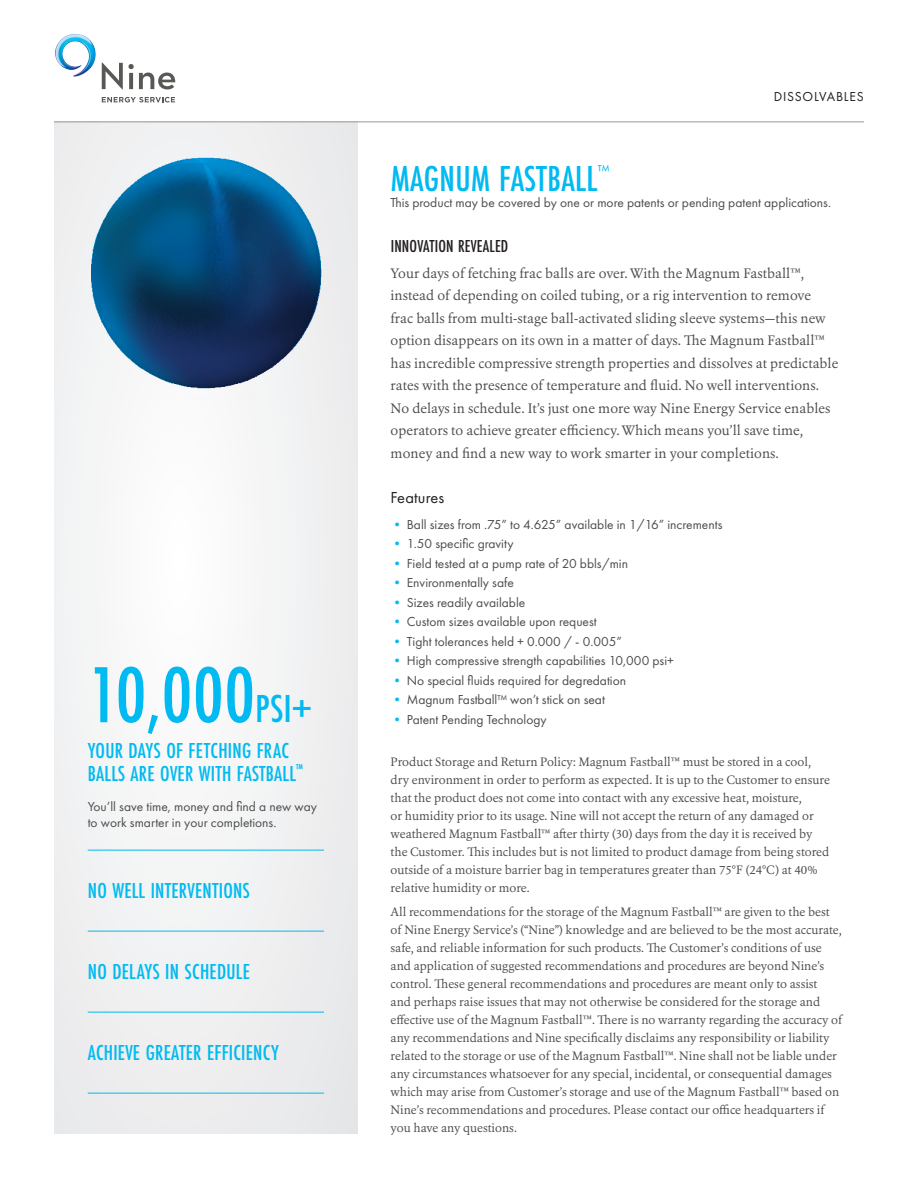
<style>
.page{position:relative;width:918px;height:1188px;background:#fff}
.page>*{position:absolute;margin:0;border:0;box-sizing:border-box;transform-origin:0 0}
.Header__25_24{font:500 82.5px "Futura PT Cond";color:#00baf1}
.Header__25_24-2{font:500 37.5px "Futura PT Cond";letter-spacing:.01em;color:#00baf1}
.Header_3__16_18{font:500 22.5px "Futura PT Cond";letter-spacing:.01em;color:#00baf1}
.Header__25_24-3{font:500 22.5px/22.5px "Futura PT Cond";letter-spacing:.01em;color:#00baf1}
.Subhead{font:500 18px "Futura PT Cond";letter-spacing:.01em;color:#231f20}
.Subhead_Small{font:16.5px "Futura PT";letter-spacing:.01em;color:#231f20}
.Header__25_24-4{font:16.5px "Futura PT";color:#00baf1}
.Body_Copy{font:13.5px/22.5px "Erato";letter-spacing:.005em;color:#4b4c4d}
.Header__25_24-5{font:13.5px "Futura PT";color:#4b4c4d}
.Description__Futura{font:13.5px/16.5px "Futura PT";color:#4b4c4d}
.Category_Label{font:13.5px "Futura PT";letter-spacing:.06em;color:#231f20}
.Body_Small{font:12px/18px "Erato";color:#4b4c4d}
.s1{font-size:40.5px}
.s2{color:#00baf1}
</style>
<div class="page">
<div style="left:54px;top:122px;width:304px;height:1012px;background:#f1f2f3"></div>
<hr style="left:88px;top:850px;width:236px;height:1px;background:#00baf1">
<hr style="left:88px;top:931px;width:236px;height:1px;background:#00baf1">
<hr style="left:88px;top:1012px;width:236px;height:1px;background:#00baf1">
<hr style="left:88px;top:1093px;width:236px;height:1px;background:#00baf1">
<hr style="left:54px;top:121px;width:810px;height:1px;background:#939598">
<img style="left:91px;top:157px;width:231px;height:232px">
<svg style="left:102px;top:63px;width:21px;height:26px"></svg>
<svg style="left:129px;top:64px;width:47px;height:25px"></svg>
<svg style="left:102px;top:97px;width:73px;height:5px"></svg>
<img style="left:55px;top:34px;width:41px;height:43px">
<p class="Header__25_24" style="left:88px;top:646px;width:226px">10,000<span class="s1">PSI+</span></p>
<p class="Header__25_24-3" style="left:88px;top:739px;width:216px">YOUR DAYS OF FETCHING FRAC<br>BALLS ARE OVER WITH FASTBALL<sup>™</sup></p>
<p class="Description__Futura" style="left:88px;top:798px;width:231px">You’ll save time, money and find a new way to work smarter in your completions.</p>
<p class="Header_3__16_18" style="left:88px;top:877px;width:164px">NO WELL INTERVENTIONS</p>
<p class="Header_3__16_18" style="left:88px;top:958px;width:164px">NO DELAYS IN SCHEDULE</p>
<p class="Header_3__16_18" style="left:88px;top:1039px;width:192px">ACHIEVE GREATER EFFICIENCY</p>
<p class="Category_Label" style="left:774px;top:89px;width:92px">DISSOLVABLES</p>
<p class="Header__25_24-2" style="left:391px;top:156px;width:208px">MAGNUM FASTBALL</p>
<p class="Header__25_24-4" style="left:598px;top:161px;width:13px">™</p>
<p class="Header__25_24-5" style="left:391px;top:195px;width:442px">This product may be covered by one or more patents or pending patent applications.</p>
<p class="Subhead" style="left:391px;top:235px;width:119px">INNOVATION REVEALED</p>
<p class="Body_Copy" style="left:391px;top:262px;width:449px">Your days of fetching frac balls are over. With the Magnum Fastball™, instead of depending on coiled tubing, or a rig intervention to remove<br>frac balls from multi-stage ball-activated sliding sleeve systems—this new option disappears on its own in a matter of days. The Magnum Fastball™ has incredible compressive strength properties and dissolves at predictable rates with the presence of temperature and fluid. No well interventions.<br>No delays in schedule. It’s just one more way Nine Energy Service enables operators to achieve greater efficiency. Which means you’ll save time, money and find a new way to work smarter in your completions.</p>
<p class="Subhead_Small" style="left:391px;top:487px;width:55px">Features</p>
<p class="Header__25_24-5" style="left:391px;top:516px;width:333px"><span class="s2">•</span> Ball sizes from .75” to 4.625” available in 1/16” increments</p>
<p class="Header__25_24-5" style="left:391px;top:536px;width:125px"><span class="s2">•</span> 1.50 specific gravity</p>
<p class="Header__25_24-5" style="left:391px;top:555px;width:239px"><span class="s2">•</span> Field tested at a pump rate of 20 bbls/min</p>
<p class="Header__25_24-5" style="left:391px;top:575px;width:125px"><span class="s2">•</span> Environmentally safe</p>
<p class="Header__25_24-5" style="left:391px;top:594px;width:136px"><span class="s2">•</span> Sizes readily available</p>
<p class="Header__25_24-5" style="left:391px;top:614px;width:208px"><span class="s2">•</span> Custom sizes available upon request</p>
<p class="Header__25_24-5" style="left:391px;top:633px;width:233px"><span class="s2">•</span> Tight tolerances held + 0.000 / - 0.005”</p>
<p class="Header__25_24-5" style="left:391px;top:653px;width:285px"><span class="s2">•</span> High compressive strength capabilities 10,000 psi+</p>
<p class="Header__25_24-5" style="left:391px;top:672px;width:237px"><span class="s2">•</span> No special fluids required for degredation</p>
<p class="Header__25_24-5" style="left:391px;top:692px;width:216px"><span class="s2">•</span> Magnum Fastball™ won’t stick on seat</p>
<p class="Header__25_24-5" style="left:391px;top:711px;width:158px"><span class="s2">•</span> Patent Pending Technology</p>
<p class="Body_Small" style="left:391px;top:753px;width:441px">Product Storage and Return Policy: Magnum Fastball™ must be stored in a cool, dry environment in order to perform as expected. It is up to the Customer to ensure that the product does not come into contact with any excessive heat, moisture,<br>or humidity prior to its usage. Nine will not accept the return of any damaged or weathered Magnum Fastball™ after thirty (30) days from the day it is received by the Customer. This includes but is not limited to product damage from being stored outside of a moisture barrier bag in temperatures greater than 75°F (24°C) at 40% relative humidity or more.</p>
<p class="Body_Small" style="left:391px;top:903px;width:453px">All recommendations for the storage of the Magnum Fastball™ are given to the best of Nine Energy Service’s (“Nine”) knowledge and are believed to be the most accurate, safe, and reliable information for such products. The Customer’s conditions of use and application of suggested recommendations and procedures are beyond Nine’s control. These general recommendations and procedures are meant only to assist<br>and perhaps raise issues that may not otherwise be considered for the storage and effective use of the Magnum Fastball™. There is no warranty regarding the accuracy of any recommendations and Nine specifically disclaims any responsibility or liability related to the storage or use of the Magnum Fastball™. Nine shall not be liable under any circumstances whatsoever for any special, incidental, or consequential damages which may arise from Customer’s storage and use of the Magnum Fastball™ based on Nine’s recommendations and procedures. Please contact our office headquarters if you have any questions.</p>
</div>
